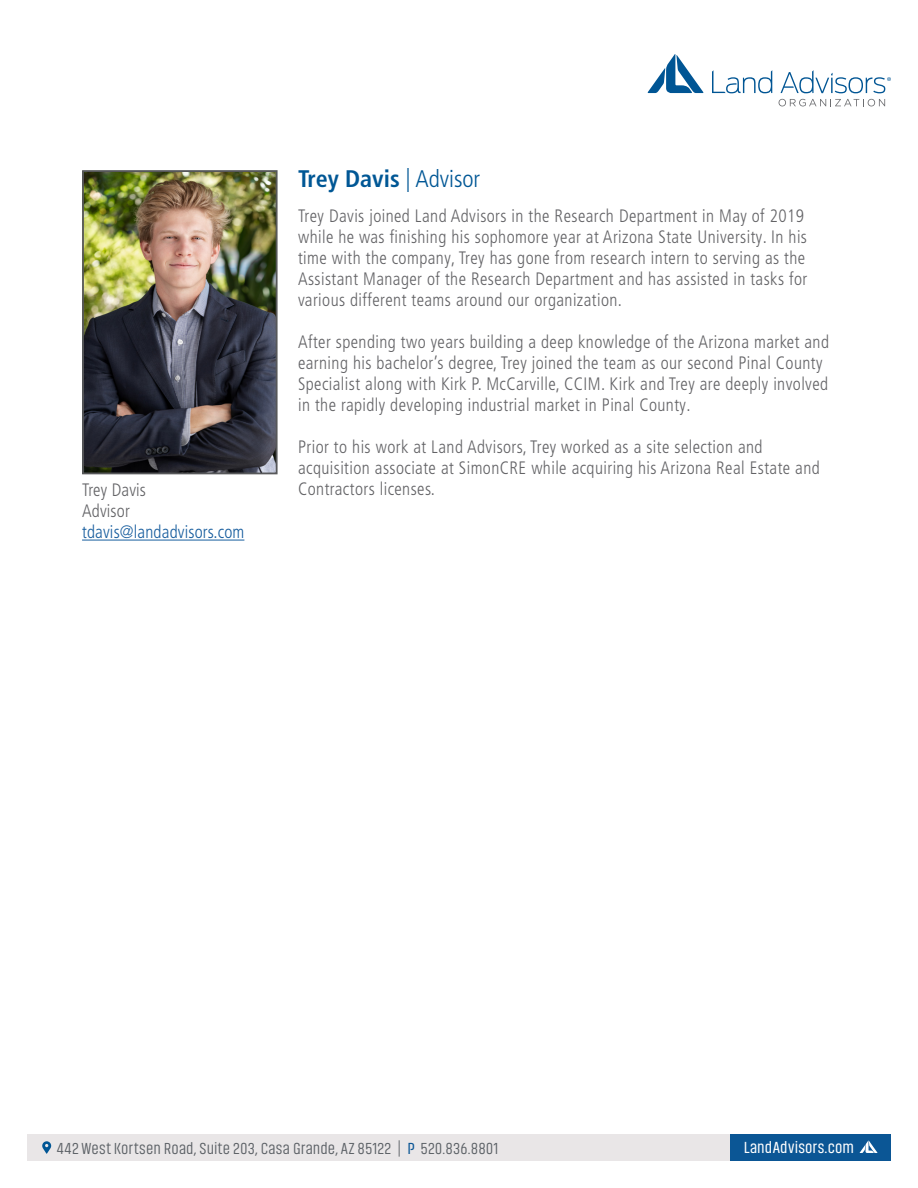
<style>
.page{position:relative;width:918px;height:1188px;background:#fff}
.page>*{position:absolute;margin:0;border:0;box-sizing:border-box;transform-origin:0 0}
.t1{font:700 condensed 24px "Frutiger LT Pro";color:#005795}
.t2{font:300 condensed 18px/21px "Frutiger LT Pro";letter-spacing:.025em;color:#636366;scale:.96 1}
.t3{font:300 condensed 18px "Frutiger LT Pro";letter-spacing:.01em;color:#175d9e;scale:.96 1}
.t4{font:300 16.5px "Akhand";letter-spacing:.015em;color:#5c6166}
.t5{font:16.5px "Akhand";letter-spacing:.015em;color:#fff}
.s1{font-weight:300}
.s2{font-weight:400;color:#0b5695}
</style>
<div class="page">
<div style="left:27px;top:1134px;width:704px;height:27px;background:#e9e6e7"></div>
<svg style="left:779px;top:99px;width:106px;height:7px"></svg>
<svg style="left:781px;top:70px;width:110px;height:23px"></svg>
<svg style="left:712px;top:70px;width:60px;height:23px"></svg>
<svg style="left:648px;top:54px;width:56px;height:39px"></svg>
<div style="left:730px;top:1134px;width:161px;height:27px;background:#0b5695"></div>
<svg style="left:860px;top:1140px;width:18px;height:13px"></svg>
<img style="left:85px;top:173px;width:190px;height:298px">
<div style="left:82px;top:170px;width:196px;height:304px;border:2px solid #57585a"></div>
<hr style="left:82px;top:540px;width:162px;height:1px;background:#175d9e">
<svg style="left:42px;top:1141px;width:9px;height:13px"></svg>
<h1 class="t1" style="left:298px;top:165px;width:184px">Trey Davis <span class="s1">| Advisor</span></h1>
<p class="t2" style="left:298px;top:205px;width:532px">Trey Davis joined Land Advisors in the Research Department in May of 2019 while he was finishing his sophomore year at Arizona State University. In his time with the company, Trey has gone from research intern to serving as the Assistant Manager of the Research Department and has assisted in tasks for various different teams around our organization.</p>
<p class="t2" style="left:298px;top:331px;width:555px">After spending two years building a deep knowledge of the Arizona market and earning his bachelor’s degree, Trey joined the team as our second Pinal County Specialist along with Kirk P. McCarville, CCIM. Kirk and Trey are deeply involved in the rapidly developing industrial market in Pinal County.</p>
<p class="t2" style="left:298px;top:436px;width:545px">Prior to his work at Land Advisors, Trey worked as a site selection and acquisition associate at SimonCRE while acquiring his Arizona Real Estate and</p>
<p class="t2" style="left:82px;top:480px;width:68px">Trey Davis</p>
<p class="t2" style="left:298px;top:478px;width:144px">Contractors licenses.</p>
<p class="t2" style="left:82px;top:501px;width:51px">Advisor</p>
<p class="t3" style="left:82px;top:522px;width:171px">tdavis@landadvisors.com</p>
<p class="t4" style="left:57px;top:1140px;width:443px">442 West Kortsen Road, Suite 203, Casa Grande, AZ 85122 | <span class="s2">P</span> 520.836.8801</p>
<p class="t5" style="left:744px;top:1139px;width:112px">LandAdvisors.com</p>
</div>
